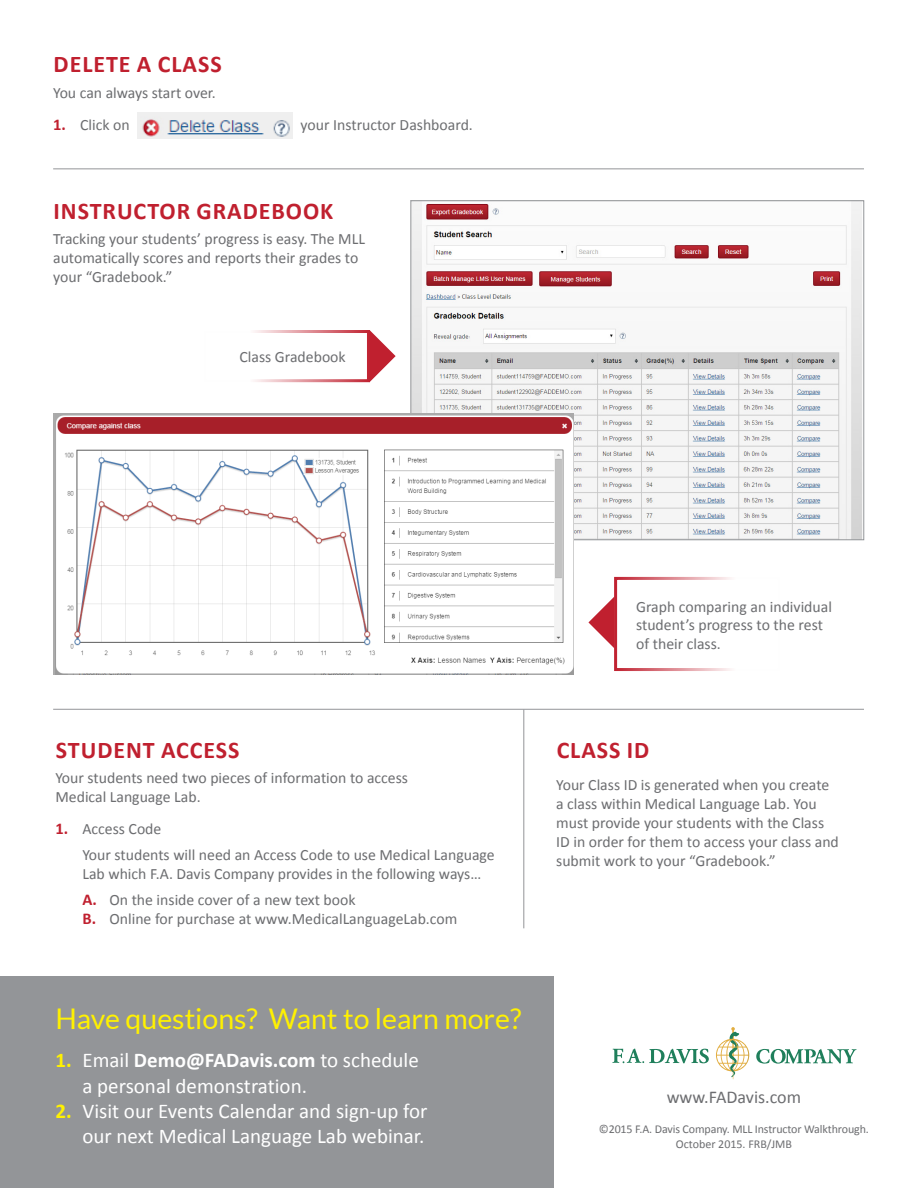
<style>
.page{position:relative;width:918px;height:1188px;background:#fff}
.page>*{position:absolute;margin:0;border:0;box-sizing:border-box;transform-origin:0 0}
.t1{font:28.5px "Lato";color:#fff101}
.t2{font:700 24px "Calibri";letter-spacing:.04em;color:#c0202f}
.t3{font:21px/25.2px "Calibri";color:#fff}
.t4{font:18px "Calibri";color:#6c6d70}
.t5{font:15.75px/18.9px "Calibri";color:#6c6d70}
.t6{font:12px/14.4px "Calibri";letter-spacing:-.01em;color:#6c6d70;text-align:center}
.s1{font-weight:700;font-size:16.5px;color:#c0202f}
.s2{font-weight:700;color:#fff101}
.s3{font-weight:700}
</style>
<div class="page">
<div style="left:0;top:977px;width:553px;height:211px;background:#939598"></div>
<svg style="left:756px;top:1049px;width:100px;height:15px"></svg>
<svg style="left:612px;top:1048px;width:97px;height:15px"></svg>
<svg style="left:716px;top:1027px;width:33px;height:52px"></svg>
<img style="left:137px;top:112px;width:156px;height:26px">
<hr style="left:53px;top:169px;width:811px;height:1px;background:#939598">
<hr style="left:53px;top:709px;width:811px;height:1px;background:#939598">
<hr style="left:524px;top:709px;width:1px;height:219px;background:#939598">
<img style="left:413px;top:203px;width:449px;height:335px">
<img style="left:53px;top:413px;width:520px;height:262px">
<div style="left:203px;top:330px;width:167px;height:52px;border:3px solid #c0202f"></div>
<svg style="left:370px;top:330px;width:26px;height:52px"></svg>
<div style="left:614px;top:577px;width:167px;height:94px;border:3px solid #c0202f"></div>
<svg style="left:588px;top:596px;width:27px;height:53px"></svg>
<p class="t2" style="left:54px;top:49px;width:170px">DELETE A CLASS</p>
<p class="t5" style="left:53px;top:83px;width:164px">You can always start over.</p>
<p class="t5" style="left:53px;top:115px;width:78px"><span class="s1">1.</span> Click on</p>
<p class="t5" style="left:301px;top:115px;width:174px">your Instructor Dashboard.</p>
<p class="t2" style="left:54px;top:195px;width:281px">INSTRUCTOR GRADEBOOK</p>
<p class="t5" style="left:53px;top:230px;width:313px">Tracking your students’ progress is easy. The MLL automatically scores and reports their grades to your “Gradebook.”</p>
<p class="t5" style="left:240px;top:347px;width:108px">Class Gradebook</p>
<p class="t5" style="left:636px;top:597px;width:197px">Graph comparing an individual student’s progress to the rest of their class.</p>
<p class="t2" style="left:56px;top:734px;width:185px">STUDENT ACCESS</p>
<p class="t5" style="left:55px;top:769px;width:354px">Your students need two pieces of information to access<br>Medical Language Lab.</p>
<p class="t5" style="left:55px;top:820px;width:107px"><span class="s1">1.</span> Access Code</p>
<p class="t5" style="left:82px;top:845px;width:414px">Your students will need an Access Code to use Medical Language<br>Lab which F.A. Davis Company provides in the following ways…</p>
<p class="t5" style="left:82px;top:890px;width:275px"><span class="s1">A.</span> On the inside cover of a new text book</p>
<p class="t5" style="left:82px;top:909px;width:376px"><span class="s1">B.</span> Online for purchase at www.MedicalLanguageLab.com</p>
<p class="t1" style="left:55px;top:1003px;width:467px">Have questions? Want to learn more?</p>
<p class="t3" style="left:82px;top:1048px;width:338px;text-indent:-27px"><span class="s2">1.</span> Email <span class="s3">Demo@FADavis.com</span> to schedule a personal demonstration.</p>
<p class="t3" style="left:55px;top:1098px;width:374px;text-align:right"><span class="s2">2.</span> Visit our Events Calendar and sign-up for our next Medical Language Lab webinar.</p>
<p class="t2" style="left:557px;top:734px;width:94px">CLASS ID</p>
<p class="t5" style="left:556px;top:775px;width:284px">Your Class ID is generated when you create a class within Medical Language Lab. You must provide your students with the Class ID in order for them to access your class and submit work to your “Gradebook.”</p>
<p class="t4" style="left:667px;top:1085px;width:136px">www.FADavis.com</p>
<p class="t6" style="left:599px;top:1122px;width:272px">©2015 F.A. Davis Company. MLL Instructor Walkthrough.<br>October 2015. FRB/JMB</p>
</div>
